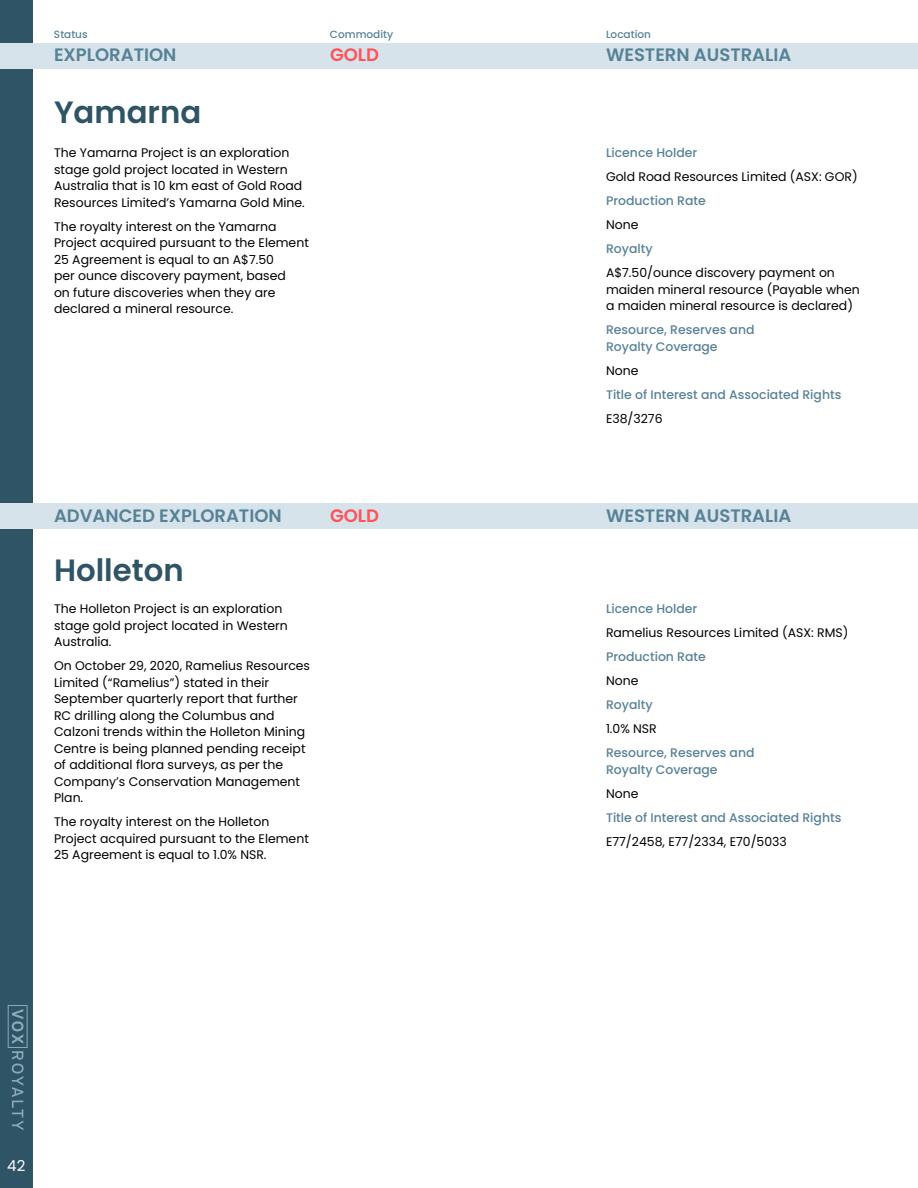
<style>
.page{position:relative;width:918px;height:1188px;background:#fff}
.page>*{position:absolute;margin:0;border:0;box-sizing:border-box;transform-origin:0 0}
.t1{font:600 30.75px "Poppins";color:#2e5466}
.t2{font:600 18px "Poppins";color:#578296}
.t3{font:600 18px "Poppins";color:#ff5259}
.t4{font:15px "Poppins";color:#fff}
.t5{font:12.45px/16.5px "Poppins";color:#000}
.t6{font:500 12.45px/16.5px "Poppins";color:#578296}
.t7{font:500 10.5px "Poppins";color:#578296}
</style>
<div class="page">
<div style="left:0;top:0;width:33px;height:1188px;background:#2e5466"></div>
<div style="left:0;top:44px;width:918px;height:25px;background:#d6e3eb"></div>
<svg style="left:8px;top:1005px;width:20px;height:125px"></svg>
<div style="left:0;top:504px;width:918px;height:25px;background:#d6e3eb"></div>
<p class="t7" style="left:54px;top:28px;width:35px">Status</p>
<p class="t7" style="left:330px;top:28px;width:65px">Commodity</p>
<p class="t7" style="left:606px;top:28px;width:46px">Location</p>
<h2 class="t2" style="left:54px;top:44px;width:124px">EXPLORATION</h2>
<h2 class="t3" style="left:330px;top:44px;width:51px">GOLD</h2>
<h2 class="t2" style="left:606px;top:44px;width:187px">WESTERN AUSTRALIA</h2>
<h1 class="t1" style="left:54px;top:94px;width:149px">Yamarna</h1>
<p class="t5" style="left:54px;top:145px;width:252px">The Yamarna Project is an exploration stage gold project located in Western Australia that is 10 km east of Gold Road Resources Limited’s Yamarna Gold Mine.</p>
<p class="t5" style="left:54px;top:218px;width:256px">The royalty interest on the Yamarna Project acquired pursuant to the Element 25 Agreement is equal to an A$7.50<br>per ounce discovery payment, based<br>on future discoveries when they are declared a mineral resource.</p>
<p class="t6" style="left:606px;top:145px;width:93px">Licence Holder</p>
<p class="t5" style="left:606px;top:169px;width:253px">Gold Road Resources Limited (ASX: GOR)</p>
<p class="t6" style="left:606px;top:193px;width:101px">Production Rate</p>
<p class="t5" style="left:606px;top:217px;width:34px">None</p>
<p class="t6" style="left:606px;top:241px;width:48px">Royalty</p>
<p class="t5" style="left:606px;top:265px;width:255px">A$7.50/ounce discovery payment on maiden mineral resource (Payable when a maiden mineral resource is declared)</p>
<p class="t6" style="left:606px;top:322px;width:150px">Resource, Reserves and<br>Royalty Coverage</p>
<p class="t5" style="left:606px;top:362px;width:34px">None</p>
<p class="t6" style="left:606px;top:386px;width:237px">Title of Interest and Associated Rights</p>
<p class="t5" style="left:606px;top:410px;width:58px">E38/3276</p>
<h2 class="t2" style="left:54px;top:505px;width:229px">ADVANCED EXPLORATION</h2>
<h2 class="t3" style="left:330px;top:505px;width:51px">GOLD</h2>
<h2 class="t2" style="left:606px;top:505px;width:187px">WESTERN AUSTRALIA</h2>
<h1 class="t1" style="left:54px;top:552px;width:131px">Holleton</h1>
<p class="t5" style="left:54px;top:601px;width:235px">The Holleton Project is an exploration stage gold project located in Western<br>Australia.</p>
<p class="t5" style="left:54px;top:658px;width:258px">On October 29, 2020, Ramelius Resources Limited (“Ramelius”) stated in their September quarterly report that further RC drilling along the Columbus and Calzoni trends within the Holleton Mining Centre is being planned pending receipt of additional flora surveys, as per the Company’s Conservation Management Plan.</p>
<p class="t5" style="left:54px;top:814px;width:256px">The royalty interest on the Holleton<br>Project acquired pursuant to the Element<br>25 Agreement is equal to 1.0% NSR.</p>
<p class="t6" style="left:606px;top:601px;width:93px">Licence Holder</p>
<p class="t5" style="left:606px;top:625px;width:244px">Ramelius Resources Limited (ASX: RMS)</p>
<p class="t6" style="left:606px;top:649px;width:101px">Production Rate</p>
<p class="t5" style="left:606px;top:673px;width:34px">None</p>
<p class="t6" style="left:606px;top:697px;width:48px">Royalty</p>
<p class="t5" style="left:606px;top:721px;width:52px">1.0% NSR</p>
<p class="t6" style="left:606px;top:745px;width:150px">Resource, Reserves and<br>Royalty Coverage</p>
<p class="t5" style="left:606px;top:785px;width:34px">None</p>
<p class="t6" style="left:606px;top:809px;width:237px">Title of Interest and Associated Rights</p>
<p class="t5" style="left:606px;top:833px;width:182px">E77/2458, E77/2334, E70/5033</p>
<p class="t4" style="left:7px;top:1157px;width:20px">42</p>
</div>
